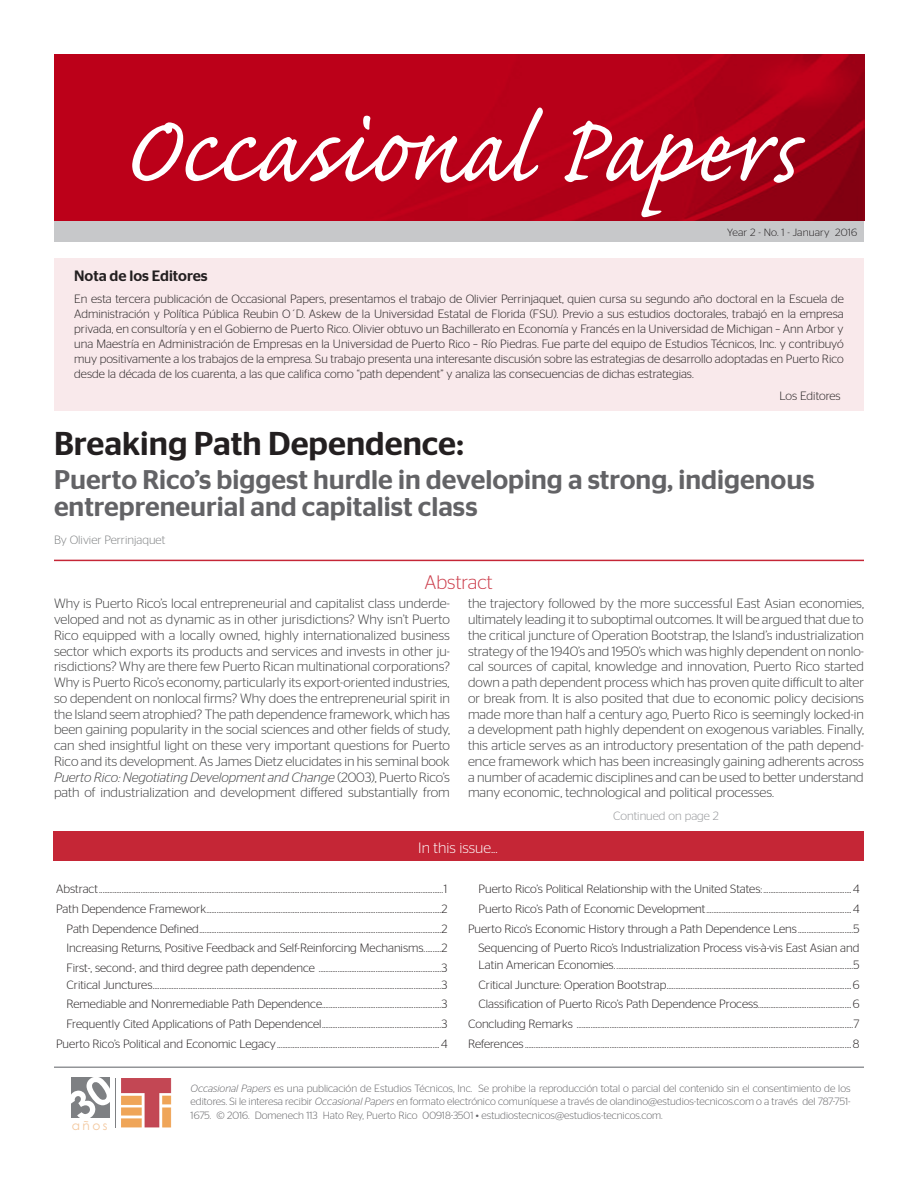
<style>
.page{position:relative;width:918px;height:1188px;background:#fff}
.page>*{position:absolute;margin:0;border:0;box-sizing:border-box;transform-origin:0 0}
.t1{font:121.95px "Caflisch Script Pro";color:#fff}
.Subhead_2{font:500 33px "Stag Sans";color:#231f20}
.Subhead_2-2{font:500 27px/27px "Stag Sans";color:#636366}
.t2{font:300 19.5px "Stag Sans";color:#cb3c4a}
.t3{font:500 15px "Stag Sans";color:#231f20}
.Paragraph_Style_6{font:300 15px "Stag Sans";color:#fff}
.t4{font:300 13.5px/15.8px "Stag Sans";color:#3e3e3f;text-align:justify}
.t5{font:12.15px "Century Gothic";color:#f3c79d}
.Paragraph_Style_2{font:300 12px/15px "Stag Sans";color:#231f20}
.t6{font:300 12px "Stag Sans";color:#7e8082}
.t7{font:300 12px "Stag Sans";color:#939598}
.t8{font:300 10.5px/13.5px "Stag Sans";color:#636366}
.t9{font:300 10.5px "Stag Sans";letter-spacing:.01em;color:#231f20}
.s1{font-style:italic}
</style>
<div class="page">
<div style="left:54px;top:221px;width:810px;height:21px;background:#c7c8ca"></div>
<hr style="left:54px;top:1066px;width:810px;height:2px;background:#939598">
<hr style="left:115px;top:1078px;width:1px;height:50px;background:#7e8083">
<img style="left:122px;top:1078px;width:50px;height:50px">
<img style="left:55px;top:54px;width:810px;height:167px">
<div style="left:54px;top:831px;width:810px;height:30px;background:#c52636"></div>
<hr style="left:54px;top:560px;width:810px;height:1px;background:#c52636">
<div style="left:54px;top:258px;width:810px;height:152px;background:#f9e9eb"></div>
<div style="left:71px;top:1077px;width:39px;height:41px;background:#7e8083"></div>
<h1 class="t1" style="left:122px;top:88px;width:683px">Occasional Papers</h1>
<p class="t9" style="left:727px;top:226px;width:132px">Year 2 - No. 1 - January 2016</p>
<p class="t3" style="left:74px;top:267px;width:135px">Nota de los Editores</p>
<p class="Paragraph_Style_2" style="left:74px;top:291px;width:771px;text-align:justify">En esta tercera publicación de Occasional Papers, presentamos el trabajo de Olivier Perrinjaquet, quien cursa su segundo año doctoral en la Escuela de Administración y Política Pública Reubin O´D. Askew de la Universidad Estatal de Florida (FSU). Previo a sus estudios doctorales, trabajó en la empresa privada, en consultoría y en el Gobierno de Puerto Rico. Olivier obtuvo un Bachillerato en Economía y Francés en la Universidad de Michigan – Ann Arbor y una Maestría en Administración de Empresas en la Universidad de Puerto Rico – Río Piedras. Fue parte del equipo de Estudios Técnicos, Inc. y contribuyó muy positivamente a los trabajos de la empresa. Su trabajo presenta una interesante discusión sobre las estrategias de desarrollo adoptadas en Puerto Rico desde la década de los cuarenta, a las que califica como “path dependent” y analiza las consecuencias de dichas estrategias.</p>
<p class="Paragraph_Style_2" style="left:780px;top:388px;width:63px">Los Editores</p>
<p class="Subhead_2" style="left:54px;top:425px;width:411px">Breaking Path Dependence:</p>
<p class="Subhead_2-2" style="left:54px;top:466px;width:762px">Puerto Rico’s biggest hurdle in developing a strong, indigenous entrepreneurial and capitalist class</p>
<p class="t6" style="left:54px;top:534px;width:113px">By Olivier Perrinjaquet</p>
<p class="t2" style="left:424px;top:571px;width:70px">Abstract</p>
<p class="t4" style="left:54px;top:596px;width:398px">Why is Puerto Rico’s local entrepreneurial and capitalist class underde&shy;veloped and not as dynamic as in other jurisdictions? Why isn’t Puerto Rico equipped with a locally owned, highly internationalized business sector which exports its products and services and invests in other ju&shy;risdictions? Why are there few Puerto Rican multinational corporations?<br>Why is Puerto Rico’s economy, particularly its export-oriented industries, so dependent on nonlocal firms? Why does the entrepreneurial spirit in the Island seem atrophied? The path dependence framework, which has been gaining popularity in the social sciences and other fields of study, can shed insightful light on these very important questions for Puerto Rico and its development. As James Dietz elucidates in his seminal book <span class="s1">Puerto Rico: Negotiating Development and Change</span> (2003), Puerto Rico’s path of industrialization and development differed substantially from</p>
<p class="t4" style="left:468px;top:596px;width:398px">the trajectory followed by the more successful East Asian economies, ultimately leading it to suboptimal outcomes. It will be argued that due to the critical juncture of Operation Bootstrap, the Island’s industrialization strategy of the 1940’s and 1950’s which was highly dependent on nonlo&shy;cal sources of capital, knowledge and innovation, Puerto Rico started down a path dependent process which has proven quite difficult to alter or break from. It is also posited that due to economic policy decisions made more than half a century ago, Puerto Rico is seemingly locked-in a development path highly dependent on exogenous variables. Finally, this article serves as an introductory presentation of the path depend&shy;ence framework which has been increasingly gaining adherents across a number of academic disciplines and can be used to better understand many economic, technological and political processes.</p>
<p class="Paragraph_Style_6" style="left:418px;top:839px;width:81px">In this issue...</p>
<p class="t7" style="left:613px;top:809px;width:107px">Continued on page 2</p>
<p class="Paragraph_Style_2" style="left:56px;top:881px;width:393px">Abstract.......................................................................................................................................................................................................1</p>
<p class="Paragraph_Style_2" style="left:56px;top:901px;width:393px">Path Dependence Framework........................................................................................................................................2</p>
<p class="Paragraph_Style_2" style="left:67px;top:921px;width:383px">Path Dependence Defined............................................................................................................................................2</p>
<p class="Paragraph_Style_2" style="left:67px;top:941px;width:383px">Increasing Returns, Positive Feedback and Self-Reinforcing Mechanisms..........2</p>
<p class="Paragraph_Style_2" style="left:67px;top:960px;width:383px;line-height:16.5px">First-, second-, and third degree path dependence .......................................................................3<br>Critical Junctures.......................................................................................................................................................................3</p>
<p class="Paragraph_Style_2" style="left:67px;top:997px;width:383px">Remediable and Nonremediable Path Dependence.....................................................................3</p>
<p class="Paragraph_Style_2" style="left:67px;top:1016px;width:383px">Frequently Cited Applications of Path Dependencel.....................................................................3</p>
<p class="Paragraph_Style_2" style="left:56px;top:1036px;width:393px">Puerto Rico’s Political and Economic Legacy..............................................................................................4</p>
<p class="Paragraph_Style_2" style="left:478px;top:881px;width:383px">Puerto Rico’s Political Relationship with the United States:...................................................4</p>
<p class="Paragraph_Style_2" style="left:478px;top:901px;width:383px">Puerto Rico’s Path of Economic Development....................................................................................4</p>
<p class="Paragraph_Style_2" style="left:468px;top:921px;width:393px">Puerto Rico’s Economic History through a Path Dependence Lens................................5</p>
<p class="Paragraph_Style_2" style="left:478px;top:940px;width:383px;line-height:16.5px">Sequencing of Puerto Rico’s Industrialization Process vis-à-vis East Asian and<br>Latin American Economies..........................................................................................................................................5</p>
<p class="Paragraph_Style_2" style="left:478px;top:977px;width:383px">Critical Juncture: Operation Bootstrap...........................................................................................................6</p>
<p class="Paragraph_Style_2" style="left:478px;top:997px;width:383px">Classification of Puerto Rico’s Path Dependence Process......................................................6</p>
<p class="Paragraph_Style_2" style="left:468px;top:1016px;width:393px">Concluding Remarks ................................................................................................................................................................7</p>
<p class="Paragraph_Style_2" style="left:468px;top:1036px;width:393px">References.............................................................................................................................................................................................8</p>
<p class="t5" style="left:72px;top:1117px;width:37px">años</p>
<p class="t8" style="left:191px;top:1081px;width:661px"><span class="s1">Occasional Papers</span> es una publicación de Estudios Técnicos, Inc. Se prohibe la reproducción total o parcial del contenido sin el consentimiento de los editores. Si le interesa recibir <span class="s1">Occasional Papers</span> en formato electrónico comuníquese a través de olandino@estudios-tecnicos.com o a través del 787-751-</p>
<p class="t8" style="left:191px;top:1108px;width:474px">1675. © 2016. Domenech 113 Hato Rey, Puerto Rico 00918-3501 • estudiostecnicos@estudios-tecnicos.com.</p>
</div>
